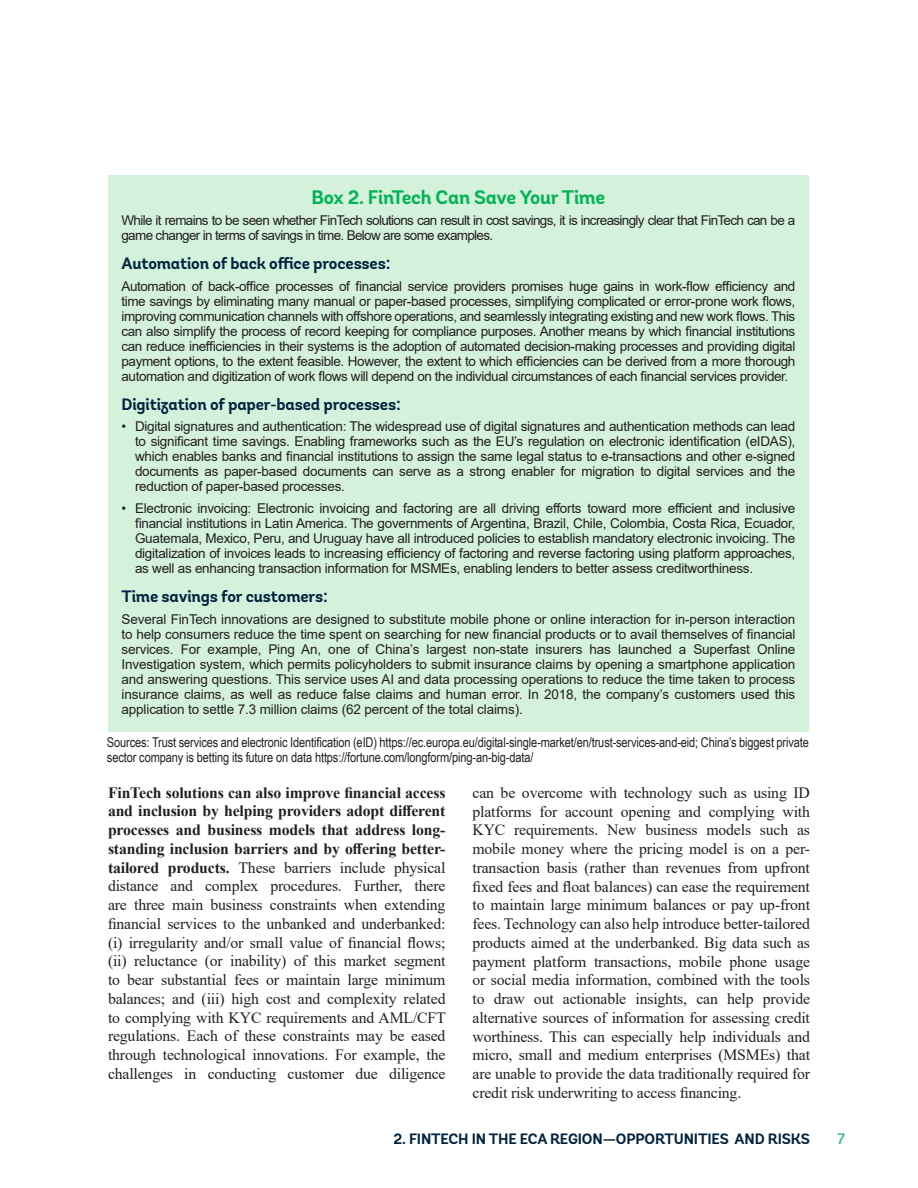
<style>
.page{position:relative;width:918px;height:1188px;background:#fff}
.page>*{position:absolute;margin:0;border:0;box-sizing:border-box;transform-origin:0 0}
.Subhead_2{font:700 19.5px "Andes";letter-spacing:-.01em;color:#00b353}
.Subhead_3{font:700 16.5px "Andes";letter-spacing:-.01em;color:#002340}
.Body_Text_1{font:15.75px/18.8px "Times New Roman";letter-spacing:-.01em;color:#231f20;text-align:justify}
._6_-_FolioRight_Gree{font:700 15px "Andes";letter-spacing:-.01em;color:#002340}
.t1{font:15px "Andes";color:#00b353}
.Body_Text_1-2{font:13.5px/15px "Arial";letter-spacing:-.03em;color:#231f20;text-align:justify}
.Footnote_text{font:13.5px/15px "Arial Narrow";letter-spacing:-.01em;color:#231f20}
.Body_Text_1-3{font:13.5px/15px "Arial";letter-spacing:-.05em;color:#231f20}
.s1{font-weight:700}
</style>
<div class="page">
<div style="left:108px;top:176px;width:701px;height:556px;background:#d4f1db"></div>
<p class="Subhead_2" style="left:312px;top:185px;width:295px">Box 2. FinTech Can Save Your Time</p>
<p class="Body_Text_1-3" style="left:122px;top:213px;width:675px">While it remains to be seen whether FinTech solutions can result in cost savings, it is increasingly clear that FinTech can be a game changer in terms of savings in time. Below are some examples.</p>
<p class="Subhead_3" style="left:122px;top:253px;width:271px">Automation of back office processes:</p>
<p class="Body_Text_1-2" style="left:122px;top:279px;width:675px">Automation of back-office processes of financial service providers promises huge gains in work-flow efficiency and time savings by eliminating many manual or paper-based processes, simplifying complicated or error-prone work flows, improving communication channels with offshore operations, and seamlessly integrating existing and new work flows. This can also simplify the process of record keeping for compliance purposes. Another means by which financial institutions can reduce inefficiencies in their systems is the adoption of automated decision-making processes and providing digital payment options, to the extent feasible. However, the extent to which efficiencies can be derived from a more thorough automation and digitization of work flows will depend on the individual circumstances of each financial services provider.</p>
<p class="Subhead_3" style="left:122px;top:394px;width:281px">Digitization of paper-based processes:</p>
<p class="Body_Text_1-2" style="left:135px;top:419px;width:662px;text-indent:-14px">• Digital signatures and authentication: The widespread use of digital signatures and authentication methods can lead to significant time savings. Enabling frameworks such as the EU’s regulation on electronic identification (eIDAS), which enables banks and financial institutions to assign the same legal status to e-transactions and other e-signed documents as paper-based documents can serve as a strong enabler for migration to digital services and the reduction of paper-based processes.</p>
<p class="Body_Text_1-2" style="left:135px;top:501px;width:662px;text-indent:-14px">• Electronic invoicing: Electronic invoicing and factoring are all driving efforts toward more efficient and inclusive financial institutions in Latin America. The governments of Argentina, Brazil, Chile, Colombia, Costa Rica, Ecuador, Guatemala, Mexico, Peru, and Uruguay have all introduced policies to establish mandatory electronic invoicing. The digitalization of invoices leads to increasing efficiency of factoring and reverse factoring using platform approaches, as well as enhancing transaction information for MSMEs, enabling lenders to better assess creditworthiness.</p>
<p class="Subhead_3" style="left:122px;top:586px;width:208px">Time savings for customers:</p>
<p class="Body_Text_1-2" style="left:122px;top:611px;width:675px">Several FinTech innovations are designed to substitute mobile phone or online interaction for in-person interaction to help consumers reduce the time spent on searching for new financial products or to avail themselves of financial services. For example, Ping An, one of China’s largest non-state insurers has launched a Superfast Online Investigation system, which permits policyholders to submit insurance claims by opening a smartphone application and answering questions. This service uses AI and data processing operations to reduce the time taken to process insurance claims, as well as reduce false claims and human error. In 2018, the company’s customers used this application to settle 7.3 million claims (62 percent of the total claims).</p>
<p class="Footnote_text" style="left:107px;top:734px;width:703px">Sources: Trust services and electronic Identification (eID) https://ec.europa.eu/digital-single-market/en/trust-services-and-eid; China’s biggest private sector company is betting its future on data https://fortune.com/longform/ping-an-big-data/</p>
<p class="Body_Text_1" style="left:108px;top:782px;width:339px"><span class="s1">FinTech solutions can also improve financial access and inclusion by helping providers adopt different processes and business models that address long&shy;standing inclusion barriers and by offering better&shy;tailored products.</span> These barriers include physical distance and complex procedures. Further, there are three main business constraints when extending financial services to the unbanked and underbanked: (i) irregularity and/or small value of financial flows; (ii) reluctance (or inability) of this market segment to bear substantial fees or maintain large minimum balances; and (iii) high cost and complexity related to complying with KYC requirements and AML/CFT regulations. Each of these constraints may be eased through technological innovations. For example, the challenges in conducting customer due diligence</p>
<p class="Body_Text_1" style="left:472px;top:783px;width:339px">can be overcome with technology such as using ID platforms for account opening and complying with KYC requirements. New business models such as mobile money where the pricing model is on a per&shy;transaction basis (rather than revenues from upfront fixed fees and float balances) can ease the requirement to maintain large minimum balances or pay up-front fees. Technology can also help introduce better-tailored products aimed at the underbanked. Big data such as payment platform transactions, mobile phone usage or social media information, combined with the tools to draw out actionable insights, can help provide alternative sources of information for assessing credit worthiness. This can especially help individuals and micro, small and medium enterprises (MSMEs) that are unable to provide the data traditionally required for credit risk underwriting to access financing.</p>
<p class="_6_-_FolioRight_Gree" style="left:393px;top:1129px;width:418px">2. FINTECH IN THE ECA REGION—OPPORTUNITIES AND RISKS</p>
<p class="t1" style="left:837px;top:1129px;width:9px">7</p>
</div>
